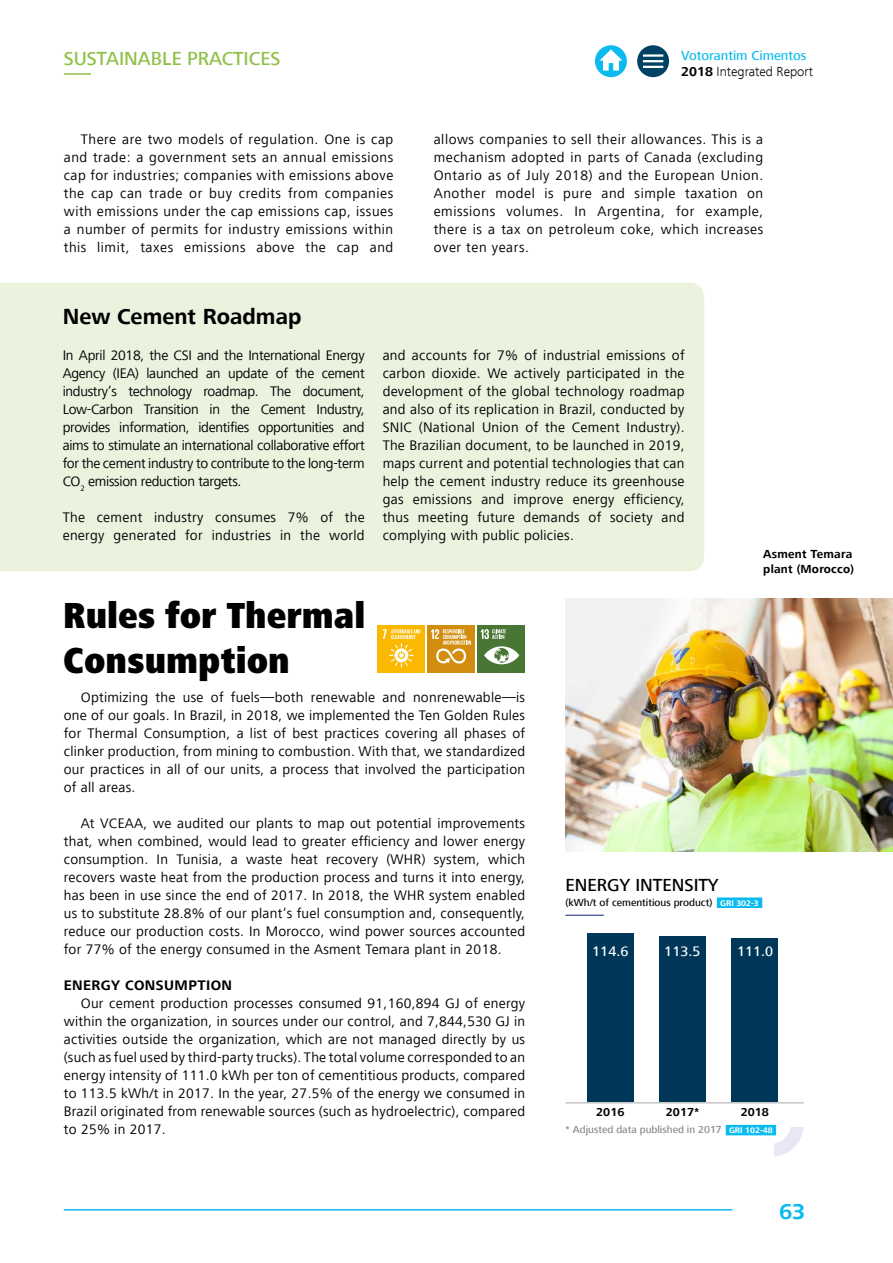
<style>
.page{position:relative;width:893px;height:1263px;background:#fff}
.page>*{position:absolute;margin:0;border:0;box-sizing:border-box;transform-origin:0 0}
.t1{font:900 condensed 37.5px/45px "Frutiger Next LT";color:#000}
.t2{font:700 22.5px "Frutiger Next LT";color:#000}
.t3{font:700 22.5px "Frutiger Next LT";color:#0bbbef}
.t4{font:500 19.5px "Frutiger Next LT";color:#8fc148}
.t5{font:500 18px "Frutiger Next LT";color:#000}
.t6{font:14.25px/18px "Frutiger Next LT";letter-spacing:.02em;color:#000;text-align:justify}
.t7{font:700 14.25px "Frutiger Next LT";letter-spacing:.03em;color:#000}
.t8{font:500 14.25px "Frutiger Next LT";color:#fff}
.t9{font:500 13.5px/16.2px "Frutiger Next LT";color:#0bbbef}
.t10{font:700 12px/14.4px "Frutiger Next LT";letter-spacing:.02em;color:#000}
.t11{font:500 10.5px "Frutiger Next LT";color:#000}
.t12{font:500 10.5px "Frutiger Next LT";color:#878787}
.t13{font:700 8.4px "Frutiger Next LT";color:#fff}
.s1{font-weight:700;color:#000}
.s2{font-weight:300;color:#000}
.s3{font-weight:700;font-size:8.4px;color:#fff}
</style>
<div class="page">
<div style="left:0;top:283px;width:704px;height:288px;background:#ebf3df"></div>
<div style="left:595px;top:45px;width:32px;height:32px;background:#0bbbef;border-radius:50%"></div>
<div style="left:637px;top:45px;width:32px;height:32px;background:#004263;border-radius:50%"></div>
<svg style="left:600px;top:49px;width:22px;height:22px"></svg>
<hr style="left:643px;top:54px;width:20px;height:3px;background:#fff">
<hr style="left:643px;top:60px;width:20px;height:2px;background:#fff">
<hr style="left:643px;top:66px;width:20px;height:2px;background:#fff">
<hr style="left:64px;top:73px;width:27px;height:2px;background:#8fc148">
<img style="left:566px;top:599px;width:327px;height:252px">
<hr style="left:566px;top:915px;width:38px;height:1px;background:#283583">
<hr style="left:566px;top:1102px;width:238px;height:1px;background:#b3b2b2">
<svg style="left:774px;top:1127px;width:30px;height:30px"></svg>
<div style="left:587px;top:933px;width:47px;height:169px;background:#003758"></div>
<div style="left:659px;top:937px;width:47px;height:165px;background:#003758"></div>
<div style="left:731px;top:938px;width:47px;height:164px;background:#003758"></div>
<div style="left:717px;top:897px;width:45px;height:11px;background:#0bbbef"></div>
<div style="left:726px;top:1125px;width:50px;height:10px;background:#0bbbef"></div>
<div style="left:378px;top:625px;width:47px;height:48px;background:#fbb800"></div>
<svg style="left:382px;top:629px;width:38px;height:38px"></svg>
<div style="left:428px;top:625px;width:47px;height:48px;background:#d28d0e"></div>
<svg style="left:431px;top:629px;width:40px;height:35px"></svg>
<div style="left:477px;top:625px;width:48px;height:48px;background:#4a7635"></div>
<svg style="left:484px;top:646px;width:35px;height:18px"></svg>
<svg style="left:481px;top:629px;width:25px;height:10px"></svg>
<hr style="left:64px;top:1209px;width:668px;height:1px;background:#0bbbef">
<h3 class="t4" style="left:64px;top:47px;width:218px">SUSTAINABLE PRACTICES</h3>
<p class="t9" style="left:681px;top:48px;width:133px">Votorantim Cimentos<br><span class="s1">2018</span> <span class="s2">Integrated Report</span></p>
<p class="t6" style="left:64px;top:130px;width:331px;text-indent:17px">There are two models of regulation. One is cap and trade: a government sets an annual emissions cap for industries; companies with emissions above the cap can trade or buy credits from companies with emissions under the cap emissions cap, issues a number of permits for industry emissions within this limit, taxes emissions above the cap and</p>
<p class="t6" style="left:434px;top:130px;width:331px">allows companies to sell their allowances. This is a mechanism adopted in parts of Canada (excluding Ontario as of July 2018) and the European Union.<br>Another model is pure and simple taxation on emissions volumes. In Argentina, for example, there is a tax on petroleum coke, which increases over ten years.</p>
<h2 class="t2" style="left:63px;top:304px;width:240px">New Cement Roadmap</h2>
<p class="t6" style="left:63px;top:346px;width:303px">In April 2018, the CSI and the International Energy Agency (IEA) launched an update of the cement industry’s technology roadmap. The document, Low-Carbon Transition in the Cement Industry, provides information, identifies opportunities and aims to stimulate an international collaborative effort for the cement industry to contribute to the long-term CO<sub>2</sub> emission reduction targets.</p>
<p class="t6" style="left:63px;top:508px;width:303px">The cement industry consumes 7% of the energy generated for industries in the world</p>
<p class="t6" style="left:383px;top:346px;width:303px">and accounts for 7% of industrial emissions of carbon dioxide. We actively participated in the development of the global technology roadmap and also of its replication in Brazil, conducted by SNIC (National Union of the Cement Industry).<br>The Brazilian document, to be launched in 2019, maps current and potential technologies that can help the cement industry reduce its greenhouse gas emissions and improve energy efficiency, thus meeting future demands of society and complying with public policies.</p>
<h1 class="t1" style="left:63px;top:593px;width:304px">Rules for Thermal<br>Consumption</h1>
<p class="t10" style="left:763px;top:547px;width:92px">Asment Temara plant (Morocco)</p>
<p class="t6" style="left:64px;top:688px;width:463px;text-indent:17px">Optimizing the use of fuels—both renewable and nonrenewable—is one of our goals. In Brazil, in 2018, we implemented the Ten Golden Rules for Thermal Consumption, a list of best practices covering all phases of clinker production, from mining to combustion. With that, we standardized our practices in all of our units, a process that involved the participation of all areas.</p>
<p class="t6" style="left:64px;top:814px;width:463px;text-indent:17px">At VCEAA, we audited our plants to map out potential improvements that, when combined, would lead to greater efficiency and lower energy consumption. In Tunisia, a waste heat recovery (WHR) system, which recovers waste heat from the production process and turns it into energy, has been in use since the end of 2017. In 2018, the WHR system enabled us to substitute 28.8% of our plant’s fuel consumption and, consequently, reduce our production costs. In Morocco, wind power sources accounted for 77% of the energy consumed in the Asment Temara plant in 2018.</p>
<p class="t7" style="left:64px;top:977px;width:170px">ENERGY CONSUMPTION</p>
<p class="t6" style="left:64px;top:994px;width:463px;text-indent:17px">Our cement production processes consumed 91,160,894 GJ of energy within the organization, in sources under our control, and 7,844,530 GJ in activities outside the organization, which are not managed directly by us (such as fuel used by third-party trucks). The total volume corresponded to an energy intensity of 111.0 kWh per ton of cementitious products, compared to 113.5 kWh/t in 2017. In the year, 27.5% of the energy we consumed in Brazil originated from renewable sources (such as hydroelectric), compared to 25% in 2017.</p>
<p class="t5" style="left:566px;top:875px;width:154px">ENERGY INTENSITY</p>
<p class="t11" style="left:566px;top:896px;width:195px">(kWh/t of cementitious product) <span class="s3">GRI 302-3</span></p>
<p class="t8" style="left:592px;top:943px;width:38px">114.6</p>
<p class="t8" style="left:664px;top:943px;width:38px">113.5</p>
<p class="t8" style="left:737px;top:943px;width:38px">111.0</p>
<p class="t10" style="left:596px;top:1105px;width:30px">2016</p>
<p class="t10" style="left:666px;top:1105px;width:35px">2017*</p>
<p class="t10" style="left:741px;top:1105px;width:30px">2018</p>
<p class="t12" style="left:566px;top:1124px;width:158px">* Adjusted data published in 2017</p>
<p class="t13" style="left:729px;top:1126px;width:45px">GRI 102-48</p>
<h2 class="t3" style="left:779px;top:1198px;width:28px">63</h2>
</div>
